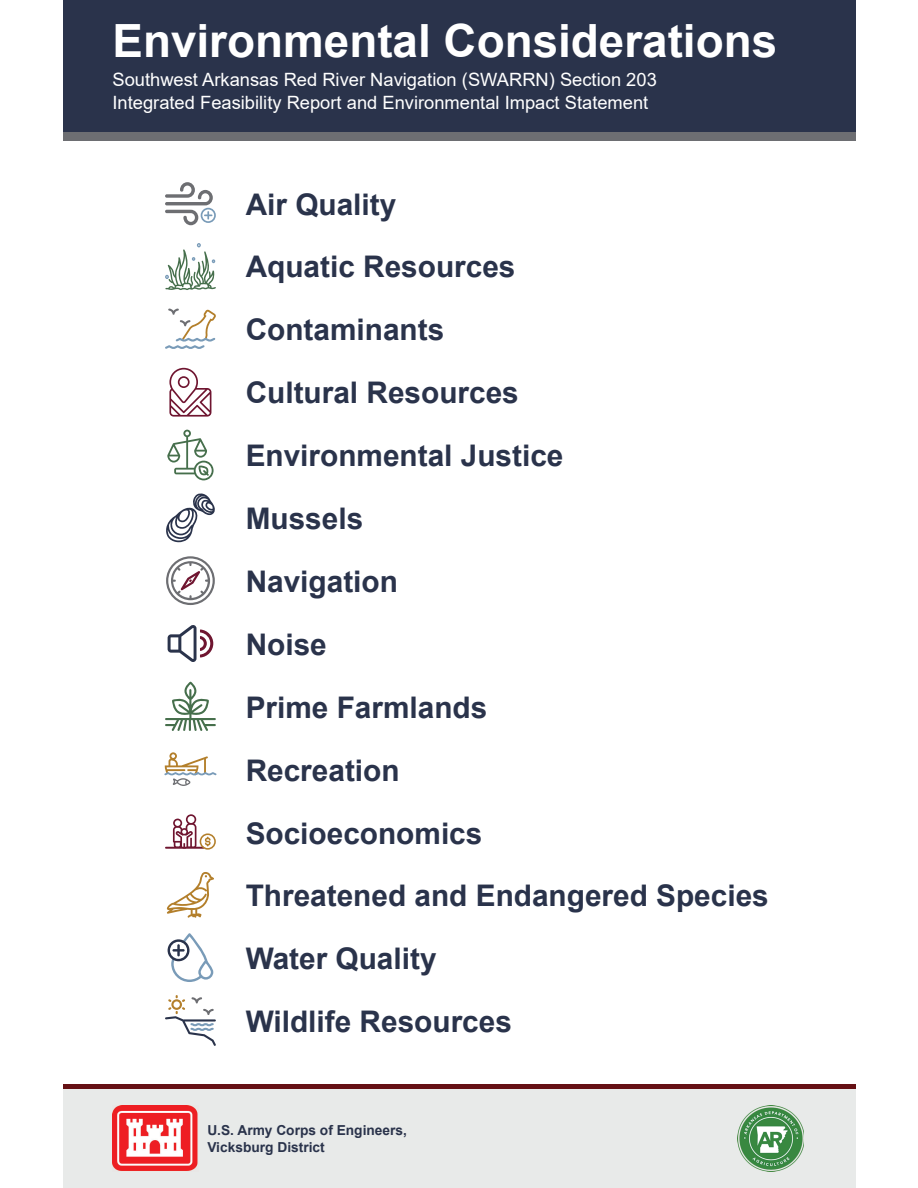
<style>
.page{position:relative;width:918px;height:1188px;background:#fff}
.page>*{position:absolute;margin:0;border:0;box-sizing:border-box;transform-origin:0 0}
.t1{font:700 45.9px "Arial";color:#fff}
.t2{font:700 29.85px/62.8px "Arial";color:#2a334b}
.t3{font:18.3px/23px "Arial";color:#fff}
.t4{font:700 13.8px/16px "Arial";color:#2a334b}
</style>
<div class="page">
<div style="left:63px;top:132px;width:792px;height:8px;background:#6d6e72"></div>
<div style="left:63px;top:1089px;width:792px;height:99px;background:#e8eae9"></div>
<hr style="left:63px;top:1085px;width:792px;height:4px;background:#651014">
<img style="left:112px;top:1106px;width:86px;height:65px">
<img style="left:738px;top:1106px;width:66px;height:66px">
<svg style="left:166px;top:493px;width:49px;height:49px"></svg>
<div style="left:63px;top:0;width:792px;height:132px;background:#2a334b"></div>
<svg style="left:165px;top:243px;width:51px;height:47px"></svg>
<svg style="left:165px;top:182px;width:51px;height:43px"></svg>
<svg style="left:169px;top:368px;width:42px;height:49px"></svg>
<svg style="left:165px;top:308px;width:51px;height:41px"></svg>
<svg style="left:167px;top:430px;width:47px;height:50px"></svg>
<svg style="left:166px;top:556px;width:49px;height:49px"></svg>
<svg style="left:168px;top:625px;width:45px;height:37px"></svg>
<svg style="left:165px;top:682px;width:51px;height:49px"></svg>
<svg style="left:164px;top:752px;width:52px;height:34px"></svg>
<svg style="left:168px;top:933px;width:45px;height:49px"></svg>
<svg style="left:165px;top:814px;width:51px;height:36px"></svg>
<svg style="left:165px;top:995px;width:51px;height:51px"></svg>
<svg style="left:167px;top:872px;width:47px;height:46px"></svg>
<h1 class="t1" style="left:113px;top:15px;width:666px">Environmental Considerations</h1>
<p class="t3" style="left:113px;top:68px;width:546px">Southwest Arkansas Red River Navigation (SWARRN) Section 203<br>Integrated Feasibility Report and Environmental Impact Statement</p>
<p class="t2" style="left:246px;top:173px;width:152px">Air Quality</p>
<p class="t2" style="left:246px;top:236px;width:271px">Aquatic Resources</p>
<p class="t2" style="left:246px;top:299px;width:200px">Contaminants</p>
<p class="t2" style="left:246px;top:361px;width:275px">Cultural Resources</p>
<p class="t2" style="left:246px;top:424px;width:319px">Environmental Justice</p>
<p class="t2" style="left:246px;top:487px;width:119px">Mussels</p>
<p class="t2" style="left:246px;top:550px;width:243px">Navigation<br>Noise<br>Prime Farmlands<br>Recreation</p>
<p class="t2" style="left:246px;top:802px;width:238px">Socioeconomics</p>
<p class="t2" style="left:246px;top:865px;width:525px">Threatened and Endangered Species</p>
<p class="t2" style="left:246px;top:928px;width:192px">Water Quality</p>
<p class="t2" style="left:246px;top:990px;width:268px">Wildlife Resources</p>
<p class="t4" style="left:207px;top:1123px;width:201px">U.S. Army Corps of Engineers,<br>Vicksburg District</p>
</div>
